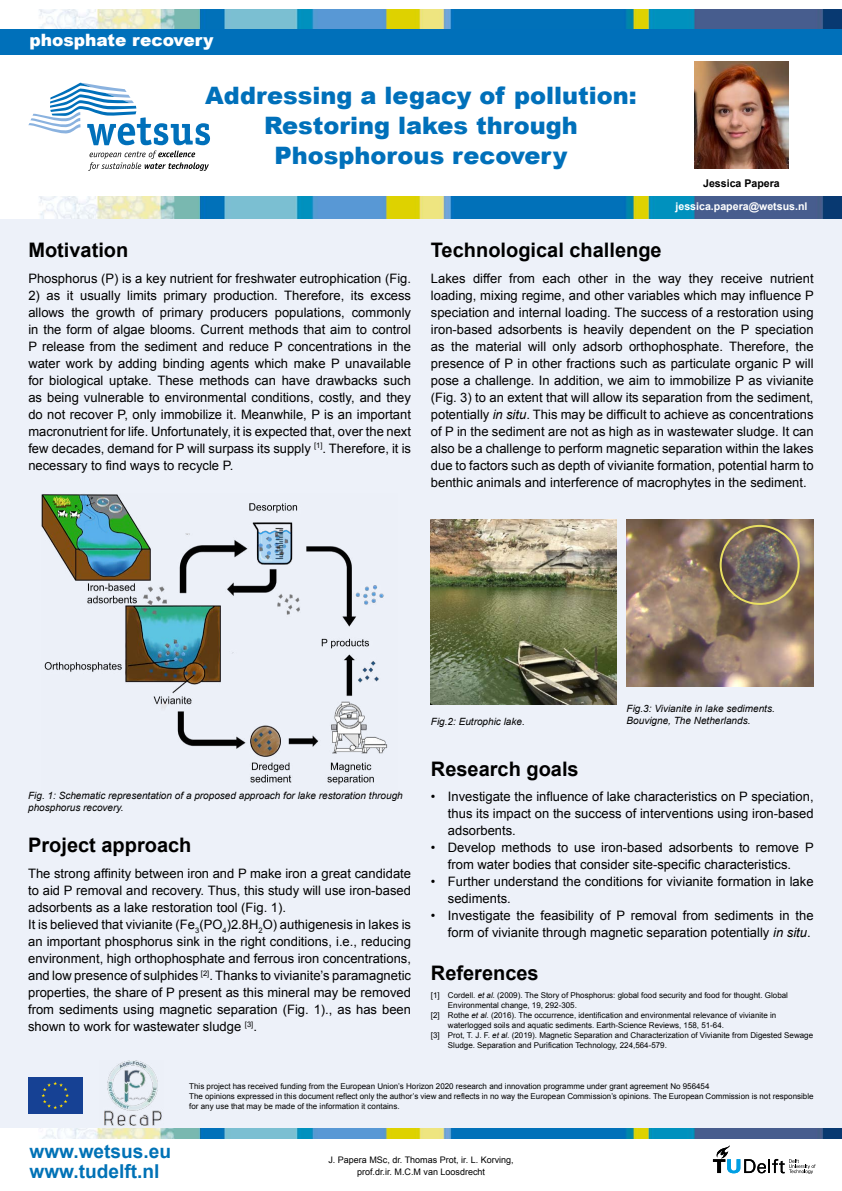
<style>
.page{position:relative;width:842px;height:1191px;background:#fff}
.page>*{position:absolute;margin:0;border:0;box-sizing:border-box;transform-origin:0 0}
.t1{font:900 24px/30px "Arial";color:#0070ba;text-align:center}
.t2{font:700 20px "Arial";color:#000}
.t3{font:700 19.1px/19.1px "Arial";color:#0072b6}
.t4{font:900 17px "Arial";color:#fff}
.t5{font:13px/17px "Arial";color:#000;text-align:justify}
.t6{font:700 10.6px "Arial";color:#fff}
.t7{font:700 10.6px "Arial";color:#000}
.t8{font:italic 10px/12px "Arial";color:#000}
.t9{font:9px/12px "Arial";color:#000;text-align:center}
.t10{font:8px/10px "Arial";color:#000}
.s1{font-style:italic}
</style>
<div class="page">
<div style="left:0;top:203px;width:842px;height:933px;background:#edf1f9"></div>
<img style="left:39px;top:9px;width:803px;height:20px">
<div style="left:0;top:29px;width:842px;height:26px;background:#0070ba"></div>
<img style="left:0;top:1128px;width:842px;height:10px">
<svg style="left:28px;top:83px;width:182px;height:88px"></svg>
<img style="left:0;top:196px;width:842px;height:22px">
<img style="left:695px;top:62px;width:93px;height:107px">
<div style="left:28px;top:1077px;width:54px;height:36px;background:#164194"></div>
<svg style="left:41px;top:1082px;width:28px;height:27px"></svg>
<img style="left:104px;top:1060px;width:58px;height:65px">
<svg style="left:713px;top:1145px;width:102px;height:29px"></svg>
<img style="left:41px;top:494px;width:347px;height:291px">
<img style="left:431px;top:519px;width:185px;height:185px">
<img style="left:627px;top:519px;width:187px;height:167px">
<div style="left:720px;top:525px;width:80px;height:80px;border:2px solid #e9df62;border-radius:50%"></div>
<h3 class="t4" style="left:30px;top:28px;width:186px">phosphate recovery</h3>
<h1 class="t1" style="left:205px;top:80px;width:433px">Addressing a legacy of pollution:<br>Restoring lakes through<br>Phosphorous recovery</h1>
<p class="t7" style="left:703px;top:176px;width:78px">Jessica Papera</p>
<p class="t6" style="left:675px;top:199px;width:133px">jessica.papera@wetsus.nl</p>
<h2 class="t2" style="left:28px;top:237px;width:101px">Motivation</h2>
<p class="t5" style="left:28px;top:270px;width:384px">Phosphorus (P) is a key nutrient for freshwater eutrophication (Fig.</p>
<p class="t5" style="left:28px;top:287px;width:384px">2) as it usually limits primary production. Therefore, its excess allows the growth of primary producers populations, commonly in the form of algae blooms. Current methods that aim to control P release from the sediment and reduce P concentrations in the water work by adding binding agents which make P unavailable for biological uptake. These methods can have drawbacks such as being vulnerable to environmental conditions, costly, and they do not recover P, only immobilize it. Meanwhile, P is an important macronutrient for life. Unfortunately, it is expected that, over the next few decades, demand for P will surpass its supply <sup>[1]</sup>. Therefore, it is necessary to find ways to recycle P.</p>
<h2 class="t2" style="left:431px;top:237px;width:232px">Technological challenge</h2>
<p class="t5" style="left:431px;top:270px;width:384px">Lakes differ from each other in the way they receive nutrient loading, mixing regime, and other variables which may influence P speciation and internal loading. The success of a restoration using iron-based adsorbents is heavily dependent on the P speciation as the material will only adsorb orthophosphate. Therefore, the presence of P in other fractions such as particulate organic P will pose a challenge. In addition, we aim to immobilize P as vivianite (Fig. 3) to an extent that will allow its separation from the sediment, potentially <span class="s1">in situ</span>. This may be difficult to achieve as concentrations of P in the sediment are not as high as in wastewater sludge. It can also be a challenge to perform magnetic separation within the lakes due to factors such as depth of vivianite formation, potential harm to benthic animals and interference of macrophytes in the sediment.</p>
<p class="t8" style="left:28px;top:789px;width:376px">Fig. 1: Schematic representation of a proposed approach for lake restoration through phosphorus recovery.</p>
<h2 class="t2" style="left:28px;top:832px;width:165px">Project approach</h2>
<p class="t5" style="left:28px;top:865px;width:384px;text-align:left">The strong affinity between iron and P make iron a great candidate to aid P removal and recovery. Thus, this study will use iron-based adsorbents as a lake restoration tool (Fig. 1).<br>It is believed that vivianite (Fe<sub>3</sub>(PO<sub>4</sub>)2.8H<sub>2</sub>O) authigenesis in lakes is an important phosphorus sink in the right conditions, i.e., reducing environment, high orthophosphate and ferrous iron concentrations, and low presence of sulphides <sup>[2]</sup>. Thanks to vivianite’s paramagnetic properties, the share of P present as this mineral may be removed from sediments using magnetic separation (Fig. 1)., as has been shown to work for wastewater sludge <sup>[3]</sup>.</p>
<p class="t8" style="left:627px;top:702px;width:150px">Fig.3: Vivianite in lake sediments.</p>
<p class="t8" style="left:431px;top:715px;width:95px">Fig.2: Eutrophic lake.</p>
<p class="t8" style="left:627px;top:714px;width:125px">Bouvigne, The Netherlands.</p>
<h2 class="t2" style="left:431px;top:755px;width:149px">Research goals</h2>
<p class="t5" style="left:448px;top:788px;width:367px;text-indent:-17px">• Investigate the influence of lake characteristics on P speciation, thus its impact on the success of interventions using iron-based adsorbents.</p>
<p class="t5" style="left:431px;top:839px;width:384px;text-align:center">• Develop methods to use iron-based adsorbents to remove P from water bodies that consider site-specific characteristics.</p>
<p class="t5" style="left:448px;top:873px;width:367px;text-indent:-17px">• Further understand the conditions for vivianite formation in lake sediments.</p>
<p class="t5" style="left:431px;top:907px;width:384px;text-align:right">• Investigate the feasibility of P removal from sediments in the form of vivianite through magnetic separation potentially <span class="s1">in situ</span>.</p>
<h2 class="t2" style="left:431px;top:959px;width:109px">References</h2>
<p class="t10" style="left:431px;top:990px;width:359px">[1] Cordell. <span class="s1">et al.</span> (2009). The Story of Phosphorus: global food security and food for thought. Global</p>
<p class="t10" style="left:448px;top:1000px;width:130px">Environmental change, 19, 292-305.</p>
<p class="t10" style="left:431px;top:1010px;width:347px">[2] Rothe <span class="s1">et al</span>. (2016). The occurrence, identification and environmental relevance of vivianite in</p>
<p class="t10" style="left:448px;top:1020px;width:278px">waterlogged soils and aquatic sediments. Earth-Science Reviews, 158, 51-64.</p>
<p class="t10" style="left:431px;top:1030px;width:384px">[3] Prot, T. J. F. <span class="s1">et al.</span> (2019). Magnetic Separation and Characterization of Vivianite from Digested Sewage</p>
<p class="t10" style="left:448px;top:1040px;width:220px">Sludge. Separation and Purification Technology, 224,564-579.</p>
<h3 class="t3" style="left:30px;top:1142px;width:143px">www.wetsus.eu www.tudelft.nl</h3>
<p class="t10" style="left:189px;top:1081px;width:626px">This project has received funding from the European Union’s Horizon 2020 research and innovation programme under grant agreement No 956454<br>The opinions expressed in this document reflect only the author’s view and reflects in no way the European Commission’s opinions. The European Commission is not responsible for any use that may be made of the information it contains.</p>
<p class="t9" style="left:328px;top:1153px;width:187px">J. Papera MSc, dr. Thomas Prot, ir. L. Korving, prof.dr.ir. M.C.M van Loosdrecht</p>
</div>
